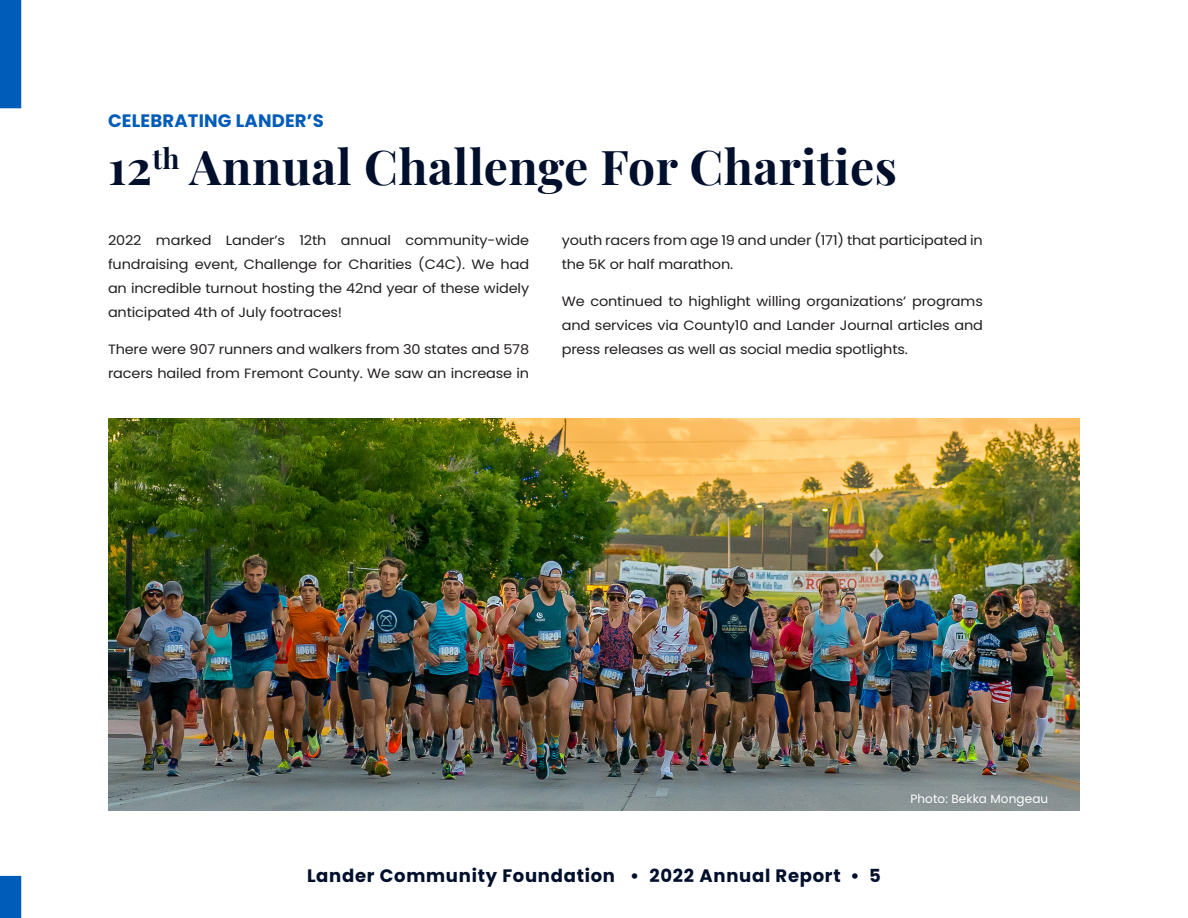
<style>
.page{position:relative;width:1188px;height:918px;background:#fff}
.page>*{position:absolute;margin:0;border:0;box-sizing:border-box;transform-origin:0 0}
.t1{font:700 48px "Playfair Display";letter-spacing:.01em;color:#000f2c}
.t2{font:700 18px "Poppins";letter-spacing:.04em;color:#000f2c}
.t3{font:700 18px "Poppins";letter-spacing:.01em;color:#005cb9}
.Body{font:13.5px/24px "Poppins";letter-spacing:-.01em;color:#231f20;text-align:justify;scale:1.07 1}
.Body_-_Small{font:12px "Poppins";letter-spacing:.01em;color:#fff}
</style>
<div class="page">
<div style="left:0;top:876px;width:21px;height:42px;background:#005cb9"></div>
<div style="left:0;top:0;width:21px;height:108px;background:#005cb9"></div>
<img style="left:108px;top:418px;width:972px;height:392px">
<p class="t3" style="left:108px;top:110px;width:217px">CELEBRATING LANDER’S</p>
<p class="t1" style="left:108px;top:129px;width:791px">12<sup>th</sup> Annual Challenge For Charities</p>
<p class="Body" style="left:108px;top:228px;width:395px">2022 marked Lander’s 12th annual community-wide fundraising event, Challenge for Charities (C4C). We had an incredible turnout hosting the 42nd year of these widely anticipated 4th of July footraces!</p>
<p class="Body" style="left:108px;top:337px;width:395px">There were 907 runners and walkers from 30 states and 578 racers hailed from Fremont County. We saw an increase in</p>
<p class="Body" style="left:562px;top:228px;width:395px">youth racers from age 19 and under (171) that participated in the 5K or half marathon.</p>
<p class="Body" style="left:562px;top:289px;width:395px">We continued to highlight willing organizations’ programs and services via County10 and Lander Journal articles and press releases as well as social media spotlights.</p>
<p class="Body_-_Small" style="left:910px;top:792px;width:139px">Photo: Bekka Mongeau</p>
<h2 class="t2" style="left:307px;top:866px;width:576px">Lander Community Foundation • 2022 Annual Report • 5</h2>
</div>
